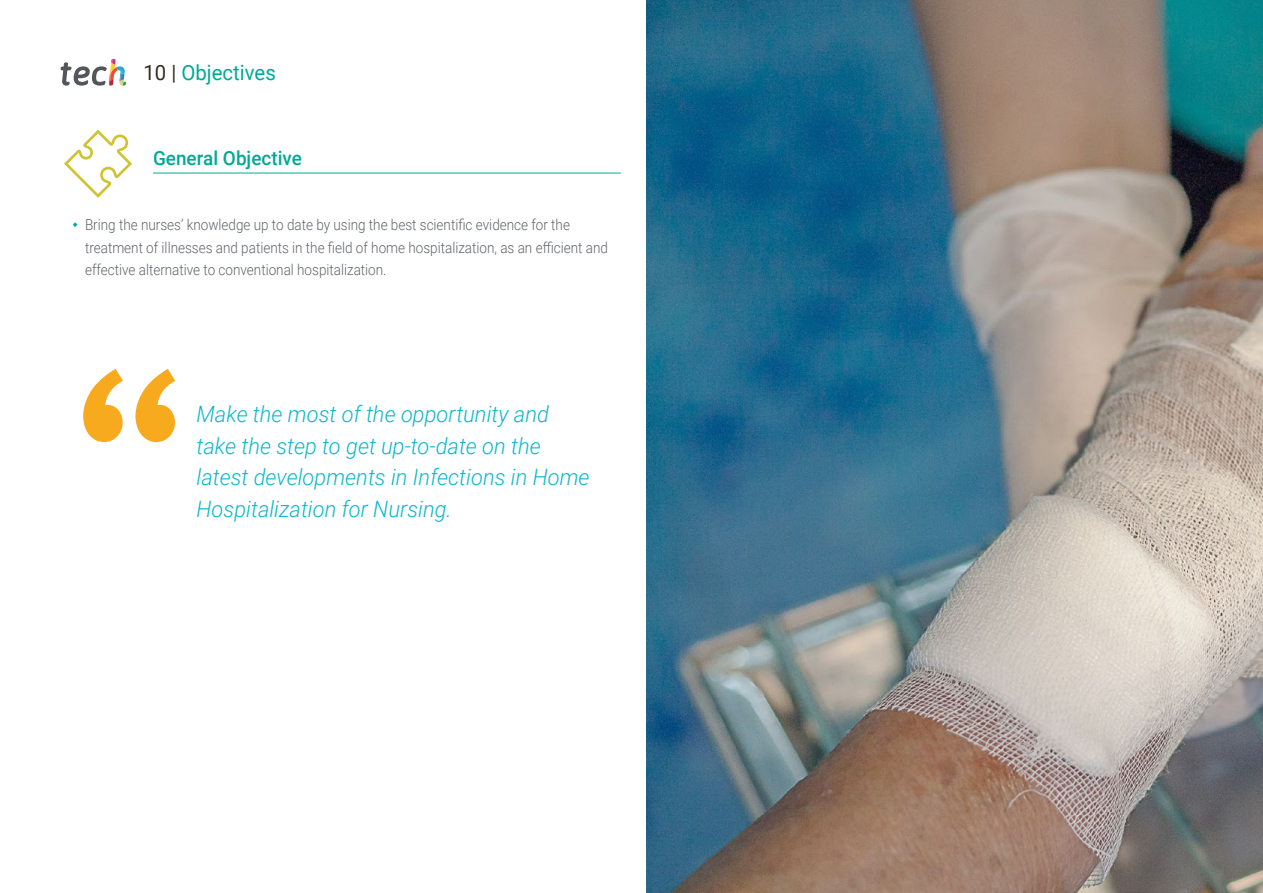
<style>
.page{position:relative;width:1263px;height:893px;background:#fff}
.page>*{position:absolute;margin:0;border:0;box-sizing:border-box;transform-origin:0 0}
.t1{font:italic 300 22.5px/31.5px "Roboto";color:#0fb6cf}
.t2{font:21px "Roboto";color:#00a996}
.t3{font:500 19.5px "Roboto";color:#00a996}
.t4{font:300 15px/22.5px "Roboto";color:#61646a;scale:.9 1}
.s1{color:#312e20}
</style>
<div class="page">
<hr style="left:153px;top:173px;width:468px;height:1px;background:#00a996">
<svg style="left:64px;top:130px;width:68px;height:68px"></svg>
<img style="left:646px;top:0;width:617px;height:893px">
<svg style="left:83px;top:369px;width:92px;height:73px"></svg>
<svg style="left:61px;top:59px;width:65px;height:27px"></svg>
<h2 class="t2" style="left:144px;top:57px;width:134px"><span class="s1">10 |</span> Objectives</h2>
<h3 class="t3" style="left:153px;top:144px;width:150px">General Objective</h3>
<p class="t4" style="left:85px;top:213px;width:582px">Bring the nurses’ knowledge up to date by using the best scientific evidence for the treatment of illnesses and patients in the field of home hospitalization, as an efficient and effective alternative to conventional hospitalization.</p>
<h1 class="t1" style="left:197px;top:398px;width:395px">Make the most of the opportunity and take the step to get up-to-date on the latest developments in Infections in Home Hospitalization for Nursing.</h1>
</div>
